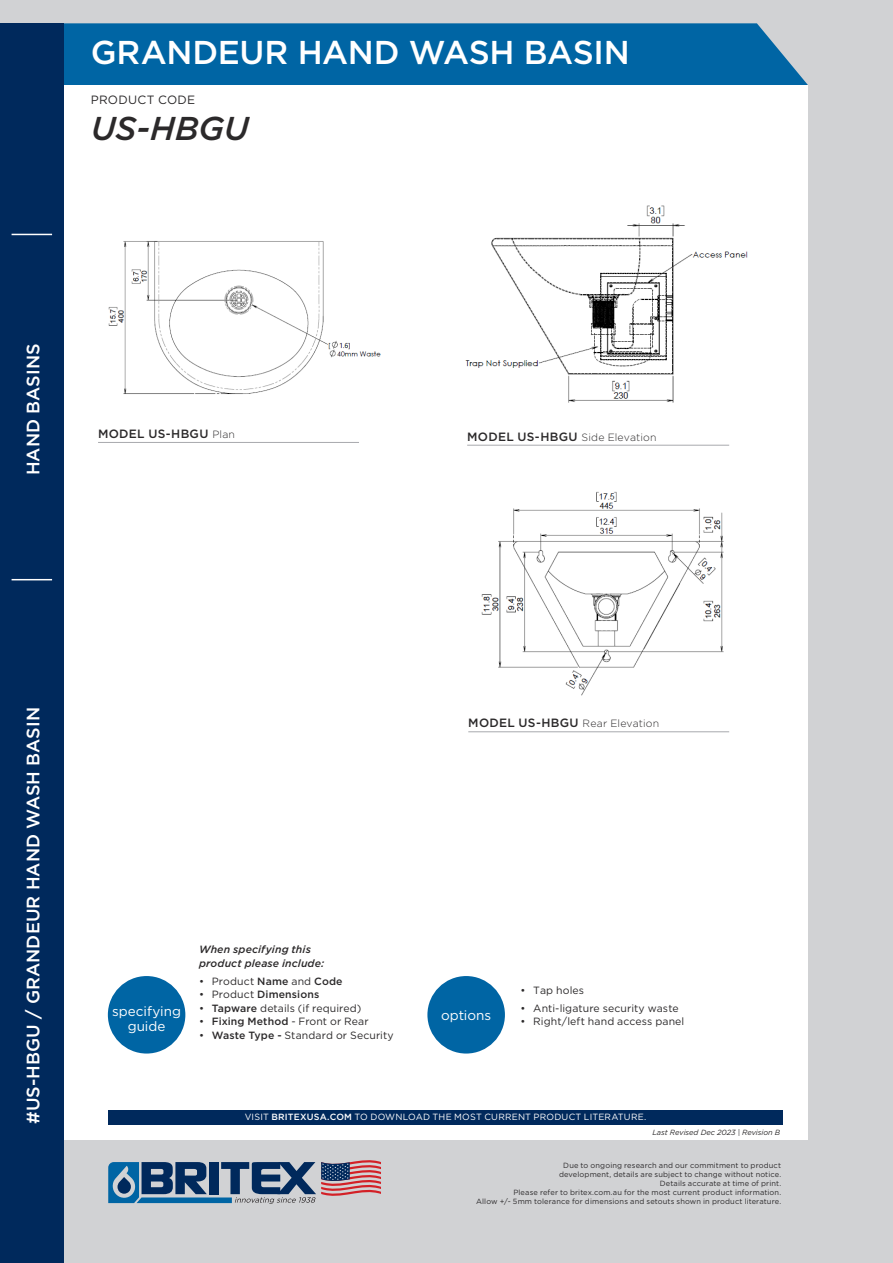
<style>
.page{position:relative;width:893px;height:1263px;background:#d1d2d4}
.page>*{position:absolute;margin:0;border:0;box-sizing:border-box;transform-origin:0 0}
.HEADING_RA{font:500 33px "Gotham";letter-spacing:-.01em;color:#fff}
.PRODUCTCODE{font:italic 500 33px "Gotham";letter-spacing:-.01em;color:#2b292a}
.banner_text{font:500 18px "Gotham";color:#fff}
.circles{font:13.5px/15px "Gotham";color:#fff;text-align:center}
.DRAWING_TITLE{font:500 12px "Gotham";letter-spacing:.025em;color:#2b292a}
.BODY_COPY{font:12px "Gotham";letter-spacing:.025em;color:#2b292a}
.t1{font:10.5px "Gotham";letter-spacing:.01em;color:#2b292a}
.DRAWING_TITLE-2{font:300 10.5px "Gotham";letter-spacing:.015em;color:#2b292a}
.t2{font:italic 500 10.5px/13.5px "Gotham";letter-spacing:.01em;color:#2b292a}
.t3{font:500 10.5px "Gotham";letter-spacing:.015em;color:#2b292a}
.visit_britex_banner{font:9px "Gotham";letter-spacing:.02em;color:#fff}
.disclaimer_back{font:7.5px/9px "Gotham";letter-spacing:.015em;color:#2b292a;text-align:center}
.t4{font:italic 7.5px "Gotham";letter-spacing:-.01em;color:#2b292a}
.s1{font-weight:300;font-size:10.5px}
.s2{font-weight:500;font-size:12px}
.s3{font-weight:500}
.s4{font-weight:400}
</style>
<div class="page">
<div style="left:64px;top:23px;width:744px;height:62px;background:#0065a4"></div>
<div style="left:64px;top:85px;width:744px;height:1054px;background:#fff"></div>
<div style="left:0;top:23px;width:64px;height:1240px;background:#00295c"></div>
<div style="left:108px;top:976px;width:77px;height:77px;background:#0065a4;border-radius:50%"></div>
<hr style="left:12px;top:579px;width:40px;height:1px;background:#fff">
<hr style="left:12px;top:234px;width:40px;height:1px;background:#fff">
<div style="left:427px;top:976px;width:78px;height:77px;background:#0065a4;border-radius:50%"></div>
<hr style="left:467px;top:445px;width:262px;height:1px;background:#a8a9ad">
<hr style="left:468px;top:731px;width:261px;height:1px;background:#a8a9ad">
<hr style="left:98px;top:442px;width:261px;height:1px;background:#a8a9ad">
<div style="left:108px;top:1110px;width:675px;height:14px;background:#00295c"></div>
<svg style="left:108px;top:1160px;width:273px;height:44px"></svg>
<img style="left:108px;top:241px;width:273px;height:153px">
<img style="left:465px;top:205px;width:283px;height:198px">
<img style="left:481px;top:491px;width:243px;height:205px">
<p class="HEADING_RA" style="left:91px;top:34px;width:540px">GRANDEUR HAND WASH BASIN</p>
<p class="BODY_COPY" style="left:91px;top:93px;width:106px">PRODUCT CODE</p>
<p class="PRODUCTCODE" style="left:91px;top:109px;width:160px">US-HBGU</p>
<h2 class="banner_text" style="left:23px;top:475px;width:133px;rotate:-90deg">HAND BASINS</h2>
<p class="DRAWING_TITLE" style="left:98px;top:427px;width:139px">MODEL US-HBGU <span class="s1">Plan</span></p>
<p class="DRAWING_TITLE-2" style="left:467px;top:431px;width:191px"><span class="s2">MODEL US-HBGU</span> Side Elevation</p>
<p class="banner_text" style="left:23px;top:1124px;width:418px;rotate:-90deg">#US-HBGU / GRANDEUR HAND WASH BASIN</p>
<h3 class="t2" style="left:199px;top:943px;width:127px">When specifying this product please include:</h3>
<p class="DRAWING_TITLE-2" style="left:468px;top:718px;width:193px"><span class="s2">MODEL US-HBGU</span> Rear Elevation</p>
<p class="t1" style="left:199px;top:975px;width:145px">• Product <span class="s3">Name</span> and <span class="s3">Code</span></p>
<p class="t3" style="left:199px;top:989px;width:122px"><span class="s4">• Product</span> Dimensions</p>
<p class="t1" style="left:199px;top:1002px;width:164px">• <span class="s3">Tapware</span> details (if required)</p>
<p class="t1" style="left:199px;top:1016px;width:171px">• <span class="s3">Fixing Method</span> - Front or Rear</p>
<p class="t1" style="left:199px;top:1029px;width:196px">• <span class="s3">Waste Type -</span> Standard or Security</p>
<h3 class="circles" style="left:112px;top:1003px;width:70px">specifying guide</h3>
<p class="circles" style="left:441px;top:1008px;width:52px">options</p>
<p class="t1" style="left:520px;top:984px;width:65px">• Tap holes</p>
<p class="t1" style="left:520px;top:1002px;width:160px">• Anti-ligature security waste</p>
<p class="t1" style="left:520px;top:1016px;width:165px">• Right/left hand access panel</p>
<p class="visit_britex_banner" style="left:245px;top:1112px;width:403px">VISIT <span class="s3">BRITEXUSA.COM</span> TO DOWNLOAD THE MOST CURRENT PRODUCT LITERATURE.</p>
<p class="t4" style="left:652px;top:1128px;width:129px">Last Revised Dec 2023 | Revision B</p>
<p class="disclaimer_back" style="left:559px;top:1161px;width:224px">Due to ongoing research and our commitment to product development, details are subject to change without notice.</p>
<p class="disclaimer_back" style="left:513px;top:1179px;width:269px;text-align:right">Details accurate at time of print.<br>Please refer to britex.com.au for the most current product information.</p>
<p class="disclaimer_back" style="left:476px;top:1197px;width:306px">Allow +/- 5mm tolerance for dimensions and setouts shown in product literature.</p>
</div>
